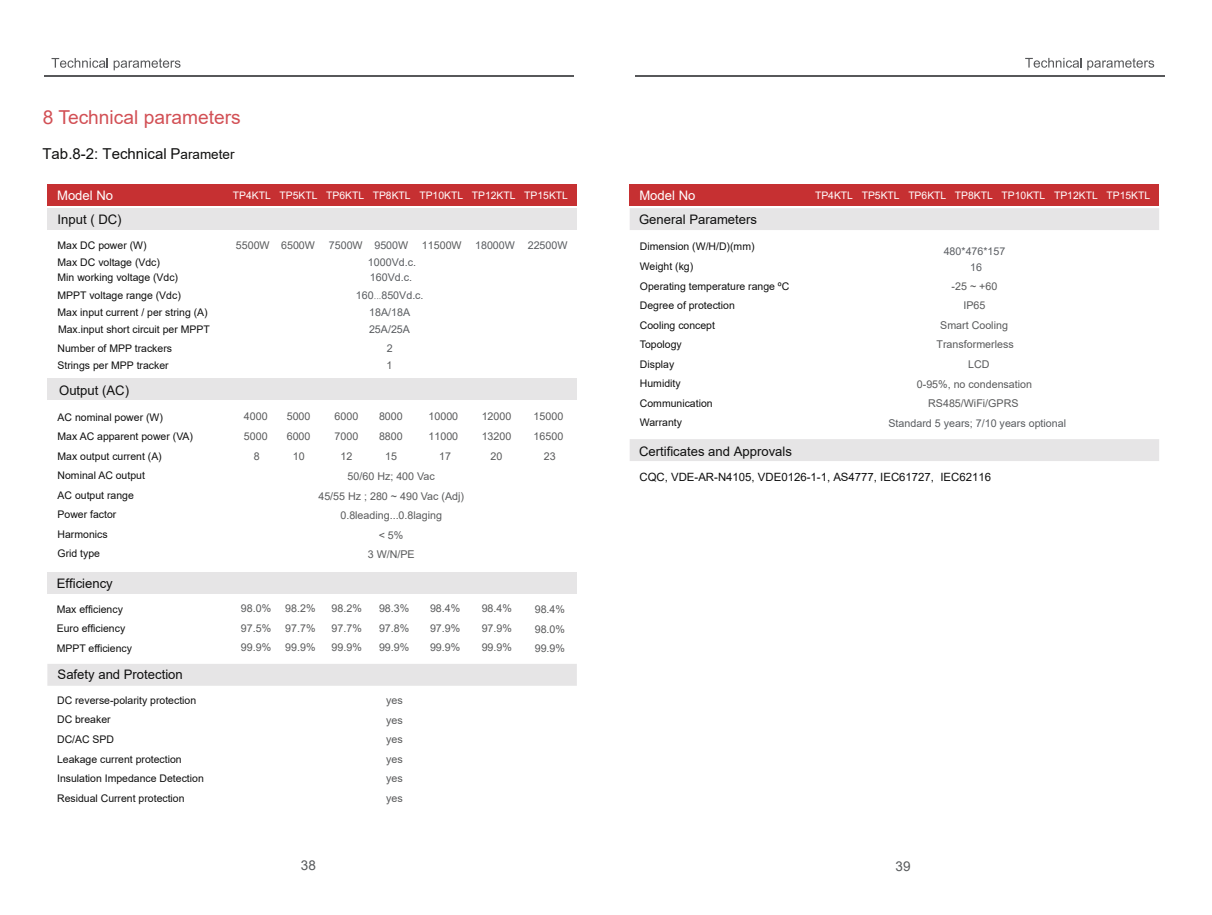
<style>
.page{position:relative;width:1212px;height:915px;background:#fff}
.page>*{position:absolute;margin:0;border:0;box-sizing:border-box;transform-origin:0 0}
.t1{font:19.2px "Arial";color:#d25055}
.t2{font:15px "Arial";color:#10100f}
.t3{font:13.5px "Arial";color:#56595b}
.t4{font:13.05px "Arial";color:#0f0f0f}
.t5{font:13.05px "Arial";color:#fff}
.t6{font:11.4px "Arial";color:#0f0f0f}
.t7{font:10.65px/19.5px "Arial";color:#595a5b;text-align:justify}
.t8{font:10.65px/16.8px "Arial";color:#595c60}
.t9{font:10.65px/15.9px "Arial";color:#5b5e63;text-align:center}
.t10{font:10.5px/19.5px "Arial";color:#0f0f0f}
.t11{font:10.35px "Arial";color:#fff}
.s1{font-size:13.5px}
.s2{color:#595a5b}
.s3{font-family:"Adobe Song Std";font-weight:300}
</style>
<div class="page">
<hr style="left:44px;top:75px;width:529px;height:2px;background:#57585a">
<hr style="left:635px;top:75px;width:530px;height:2px;background:#57585a">
<svg style="left:52px;top:58px;width:56px;height:10px"></svg>
<svg style="left:114px;top:58px;width:67px;height:12px"></svg>
<svg style="left:1025px;top:58px;width:129px;height:12px"></svg>
<div style="left:630px;top:208px;width:529px;height:22px;background:#e6e5e6"></div>
<div style="left:630px;top:439px;width:529px;height:22px;background:#e6e5e6"></div>
<div style="left:630px;top:184px;width:529px;height:22px;background:#c63032"></div>
<div style="left:48px;top:184px;width:529px;height:22px;background:#c63032"></div>
<div style="left:47px;top:208px;width:530px;height:21px;background:#e6e5e6"></div>
<div style="left:47px;top:378px;width:530px;height:22px;background:#e6e5e6"></div>
<div style="left:47px;top:571px;width:530px;height:22px;background:#e6e5e6"></div>
<div style="left:47px;top:663px;width:530px;height:22px;background:#e6e5e6"></div>
<h1 class="t1" style="left:43px;top:104px;width:199px">8 Technical parameters</h1>
<h2 class="t2" style="left:42px;top:143px;width:193px">Tab.8-2: Technical P<span class="s1">arameter</span></h2>
<p class="t5" style="left:57px;top:187px;width:58px">Model No</p>
<p class="t11" style="left:233px;top:188px;width:337px">TP4KTL TP5KTL TP6KTL TP8KTL TP10KTL TP12KTL TP15KTL</p>
<p class="t4" style="left:58px;top:210px;width:66px">Input ( DC)</p>
<p class="t10" style="left:58px;top:237px;width:104px;line-height:16.6px">Max DC power (W)<br>Max DC voltage (Vdc)</p>
<p class="t10" style="left:58px;top:268px;width:125px;line-height:18.1px">Min working voltage (Vdc)<br>MPPT voltage range (Vdc)</p>
<p class="t10" style="left:58px;top:302px;width:152px">Max input current / per string (A)</p>
<p class="t10" style="left:58px;top:340px;width:116px;line-height:16.6px">Number of MPP trackers<br>Strings per MPP tracker</p>
<p class="t10" style="left:58px;top:319px;width:153px">Max.input short circuit per MPPT</p>
<p class="t4" style="left:59px;top:381px;width:71px">Output (AC)</p>
<p class="t10" style="left:58px;top:407px;width:137px">AC nominal power (W)<br>Max AC apparent power (VA)<br>Max output current (A)<br>Nominal AC output<br>AC output range<br>Power factor<br>Harmonics<br>Grid type</p>
<p class="t4" style="left:57px;top:574px;width:58px">Efficiency</p>
<p class="t10" style="left:57px;top:599px;width:77px">Max efficiency<br>Euro efficiency<br>MPPT efficiency</p>
<p class="t4" style="left:58px;top:665px;width:127px">Safety and Protection</p>
<p class="t10" style="left:57px;top:690px;width:148px">DC reverse-polarity protection<br>DC breaker<br>DC/AC SPD<br>Leakage current protection<br>Insulation Impedance Detection<br>Residual Current protection</p>
<p class="t7" style="left:236px;top:235px;width:81px">5500W 6500W</p>
<p class="t7" style="left:422px;top:235px;width:41px">11500W</p>
<p class="t8" style="left:368px;top:236px;width:50px;text-indent:-39px">7500<span class="s2">W</span> 9500<span class="s2">W<br></span>1000Vd.c.</p>
<p class="t8" style="left:356px;top:268px;width:69px;line-height:18.3px;text-align:center">160Vd.c.<br>160<span class="s3">...</span>850Vd.c.</p>
<p class="t8" style="left:369px;top:303px;width:43px;line-height:17.2px">18A/18A<br>25A/25A</p>
<p class="t8" style="left:387px;top:340px;width:7px">2</p>
<p class="t7" style="left:386px;top:355px;width:7px">1</p>
<p class="t8" style="left:475px;top:236px;width:94px">18000W 22500W</p>
<p class="t7" style="left:244px;top:406px;width:25px">4000<br>5000</p>
<p class="t7" style="left:254px;top:446px;width:7px">8</p>
<p class="t7" style="left:287px;top:406px;width:25px;text-align:center">5000<br>6000<br>10</p>
<p class="t7" style="left:335px;top:406px;width:25px;text-align:center">6000<br>7000<br>12</p>
<p class="t7" style="left:379px;top:406px;width:25px">8000</p>
<p class="t7" style="left:379px;top:426px;width:25px">8800</p>
<p class="t7" style="left:385px;top:446px;width:13px">15</p>
<p class="t7" style="left:428px;top:407px;width:31px">10000</p>
<p class="t7" style="left:428px;top:426px;width:31px">11000</p>
<p class="t7" style="left:439px;top:446px;width:13px">17</p>
<p class="t7" style="left:318px;top:466px;width:147px;text-align:center">50/60 Hz; 400 Vac<br>45/55 Hz ; 280 ~ 490 Vac (Adj)<br>0.8leading...0.8laging<br>&lt; 5%<br>3 W/N/PE</p>
<p class="t7" style="left:482px;top:406px;width:31px">12000</p>
<p class="t7" style="left:533px;top:406px;width:31px;text-align:center">15000<br>16500<br>23</p>
<p class="t7" style="left:482px;top:426px;width:31px;text-align:center">13200<br>20</p>
<p class="t7" style="left:241px;top:598px;width:32px">98.0% 97.5% 99.9%</p>
<p class="t7" style="left:285px;top:598px;width:32px">98.2% 97.7% 99.9%</p>
<p class="t7" style="left:332px;top:598px;width:32px">98.2% 97.7% 99.9%</p>
<p class="t7" style="left:379px;top:598px;width:32px">98.3% 97.8% 99.9%</p>
<p class="t7" style="left:430px;top:598px;width:32px">98.4% 97.9% 99.9%</p>
<p class="t7" style="left:482px;top:598px;width:32px">98.4% 97.9% 99.9%</p>
<p class="t7" style="left:386px;top:690px;width:18px">yes yes yes yes yes yes</p>
<p class="t7" style="left:535px;top:599px;width:32px">98.4% 98.0% 99.9%</p>
<p class="t5" style="left:639px;top:187px;width:58px">Model No</p>
<p class="t11" style="left:815px;top:188px;width:337px">TP4KTL TP5KTL TP6KTL TP8KTL TP10KTL TP12KTL TP15KTL</p>
<p class="t4" style="left:639px;top:210px;width:119px">General Parameters</p>
<p class="t10" style="left:640px;top:237px;width:151px">Dimension (W/H/D)(mm)<br>Weight (kg)<br>Operating temperature range ºC<br>Degree of protection<br>Cooling concept<br>Topology<br>Display<br>Humidity<br>Communication<br>Warranty</p>
<p class="t4" style="left:639px;top:442px;width:154px">Certificates and Approvals</p>
<p class="t9" style="left:944px;top:243px;width:63px">480*476*157<br>16</p>
<p class="t7" style="left:951px;top:276px;width:47px">-25 ~ +60</p>
<p class="t7" style="left:963px;top:296px;width:23px">IP65</p>
<p class="t7" style="left:940px;top:315px;width:69px">Smart Cooling</p>
<p class="t7" style="left:936px;top:335px;width:79px">Transformerless</p>
<p class="t7" style="left:968px;top:354px;width:23px">LCD</p>
<p class="t7" style="left:917px;top:374px;width:117px;text-align:center">0-95%, no condensation<br>RS485/WiFi/GPRS</p>
<p class="t8" style="left:888px;top:414px;width:179px">Standard 5 years; 7/10 years optional</p>
<p class="t6" style="left:639px;top:469px;width:353px">CQC, VDE-AR-N4105, VDE0126-1-1, AS4777, IEC61727, IEC62116</p>
<p class="t3" style="left:301px;top:855px;width:17px">38</p>
<p class="t3" style="left:895px;top:856px;width:17px">39</p>
</div>
